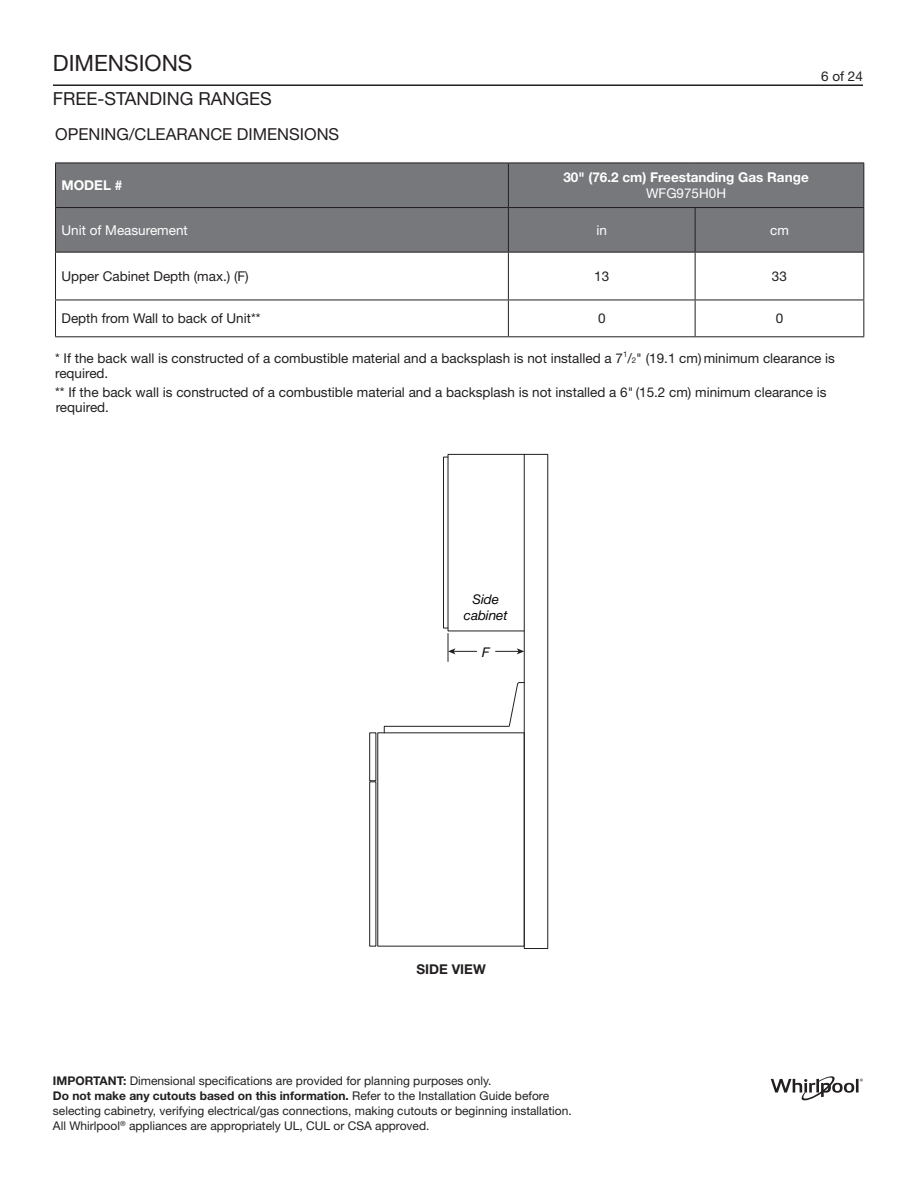
<style>
.page{position:relative;width:918px;height:1188px;background:#fff}
.page>*{position:absolute;margin:0;border:0;box-sizing:border-box;transform-origin:0 0}
.t1{font:22.5px "Helvetica Neue LT Std";color:#231f20}
.t2{font:18px "Helvetica Neue LT Std";color:#231f20}
.t3{font:16.5px "Helvetica Neue LT Std";color:#231f20}
._2_Body{font:13.5px/15px "Helvetica Neue LT Std";color:#231f20}
.t4{font:700 13.5px "Helvetica Neue LT Std";color:#fff}
.t5{font:13.5px "Helvetica Neue LT Std";color:#fff}
.t6{font:italic 13.5px/16.2px "Neue Helvetica BQ";color:#050504;text-align:center}
.t7{font:700 13.5px "Helvetica Neue LT Std";color:#231f20}
.t8{font:12px/15px "Helvetica Neue LT Std";color:#231f20}
.s1{font-size:7.8px}
.s2{font-weight:700}
</style>
<div class="page">
<hr style="left:53px;top:84px;width:810px;height:2px;background:#231f20">
<hr style="left:856px;top:1079px;width:3px;height:14px;background:#231f20">
<svg style="left:771px;top:1076px;width:83px;height:24px"></svg>
<div style="left:56px;top:164px;width:807px;height:88px;background:#76787b"></div>
<hr style="left:508px;top:253px;width:1px;height:47px;background:#231f20">
<hr style="left:695px;top:253px;width:1px;height:47px;background:#231f20">
<hr style="left:863px;top:253px;width:1px;height:47px;background:#231f20">
<hr style="left:55px;top:300px;width:453px;height:1px;background:#231f20">
<hr style="left:508px;top:300px;width:187px;height:1px;background:#231f20">
<hr style="left:508px;top:300px;width:1px;height:36px;background:#231f20">
<hr style="left:695px;top:300px;width:169px;height:1px;background:#231f20">
<hr style="left:695px;top:300px;width:1px;height:36px;background:#231f20">
<hr style="left:863px;top:300px;width:1px;height:36px;background:#231f20">
<hr style="left:508px;top:336px;width:187px;height:1px;background:#231f20">
<hr style="left:695px;top:336px;width:169px;height:1px;background:#231f20">
<hr style="left:863px;top:163px;width:1px;height:44px;background:#231f20">
<hr style="left:55px;top:207px;width:453px;height:1px;background:#231f20">
<hr style="left:508px;top:207px;width:187px;height:1px;background:#231f20">
<hr style="left:695px;top:207px;width:169px;height:1px;background:#231f20">
<hr style="left:695px;top:208px;width:1px;height:44px;background:#231f20">
<hr style="left:863px;top:208px;width:1px;height:44px;background:#231f20">
<hr style="left:508px;top:252px;width:187px;height:1px;background:#231f20">
<hr style="left:695px;top:252px;width:169px;height:1px;background:#231f20">
<hr style="left:508px;top:163px;width:187px;height:1px;background:#231f20">
<hr style="left:695px;top:163px;width:169px;height:1px;background:#231f20">
<hr style="left:55px;top:253px;width:1px;height:47px;background:#231f20">
<hr style="left:55px;top:300px;width:1px;height:36px;background:#231f20">
<hr style="left:55px;top:336px;width:453px;height:1px;background:#231f20">
<hr style="left:55px;top:163px;width:453px;height:1px;background:#231f20">
<hr style="left:55px;top:163px;width:1px;height:44px;background:#231f20">
<hr style="left:508px;top:163px;width:1px;height:44px;background:#231f20">
<hr style="left:55px;top:208px;width:1px;height:44px;background:#231f20">
<hr style="left:508px;top:208px;width:1px;height:44px;background:#231f20">
<hr style="left:55px;top:252px;width:453px;height:1px;background:#231f20">
<div style="left:524px;top:454px;width:24px;height:495px;border:1px solid #231f20"></div>
<div style="left:448px;top:454px;width:77px;height:177px;border:1px solid #231f20"></div>
<div style="left:443px;top:457px;width:5px;height:171px;border:1px solid #231f20"></div>
<div style="left:377px;top:732px;width:148px;height:215px;border:1px solid #231f20"></div>
<div style="left:369px;top:732px;width:7px;height:49px;border:1px solid #231f20"></div>
<div style="left:369px;top:781px;width:7px;height:166px;border:1px solid #231f20"></div>
<svg style="left:384px;top:682px;width:141px;height:52px"></svg>
<svg style="left:496px;top:648px;width:28px;height:6px"></svg>
<svg style="left:448px;top:633px;width:29px;height:28px"></svg>
<h1 class="t1" style="left:53px;top:49px;width:141px">DIMENSIONS</h1>
<h2 class="t2" style="left:53px;top:88px;width:220px">FREE-STANDING RANGES</h2>
<p class="t3" style="left:55px;top:124px;width:286px">OPENING/CLEARANCE DIMENSIONS</p>
<p class="t4" style="left:62px;top:177px;width:62px">MODEL #</p>
<p class="_2_Body" style="left:821px;top:68px;width:43px">6 of 24</p>
<p class="t4" style="left:563px;top:169px;width:247px">30" (76.2 cm) Freestanding Gas Range</p>
<p class="t5" style="left:646px;top:185px;width:82px">WFG975H0H</p>
<p class="t5" style="left:62px;top:222px;width:128px">Unit of Measurement</p>
<p class="t5" style="left:597px;top:222px;width:12px">in</p>
<p class="t5" style="left:770px;top:222px;width:20px">cm</p>
<p class="_2_Body" style="left:62px;top:268px;width:189px">Upper Cabinet Depth (max.) (F)</p>
<p class="_2_Body" style="left:594px;top:268px;width:17px">13</p>
<p class="_2_Body" style="left:772px;top:268px;width:17px">33</p>
<p class="_2_Body" style="left:62px;top:311px;width:201px">Depth from Wall to back of Unit**</p>
<p class="_2_Body" style="left:598px;top:311px;width:9px">0</p>
<p class="_2_Body" style="left:776px;top:311px;width:9px">0</p>
<p class="_2_Body" style="left:55px;top:351px;width:781px">* If the back wall is constructed of a combustible material and a backsplash is not installed a 7<sup>1</sup>/<span class="s1">2</span>" (19.1 cm) minimum clearance is required.</p>
<p class="_2_Body" style="left:55px;top:385px;width:773px">** If the back wall is constructed of a combustible material and a backsplash is not installed a 6" (15.2 cm) minimum clearance is required.</p>
<p class="t6" style="left:464px;top:591px;width:45px">Side cabinet</p>
<p class="t6" style="left:482px;top:644px;width:9px">F</p>
<p class="t7" style="left:417px;top:961px;width:71px">SIDE VIEW</p>
<p class="t8" style="left:53px;top:1073px;width:520px"><span class="s2">IMPORTANT:</span> Dimensional specifications are provided for planning purposes only.<br><span class="s2">Do not make any cutouts based on this information.</span> Refer to the Installation Guide before selecting cabinetry, verifying electrical/gas connections, making cutouts or beginning installation.<br>All Whirlpool<sup>®</sup> appliances are appropriately UL, CUL or CSA approved.</p>
</div>
